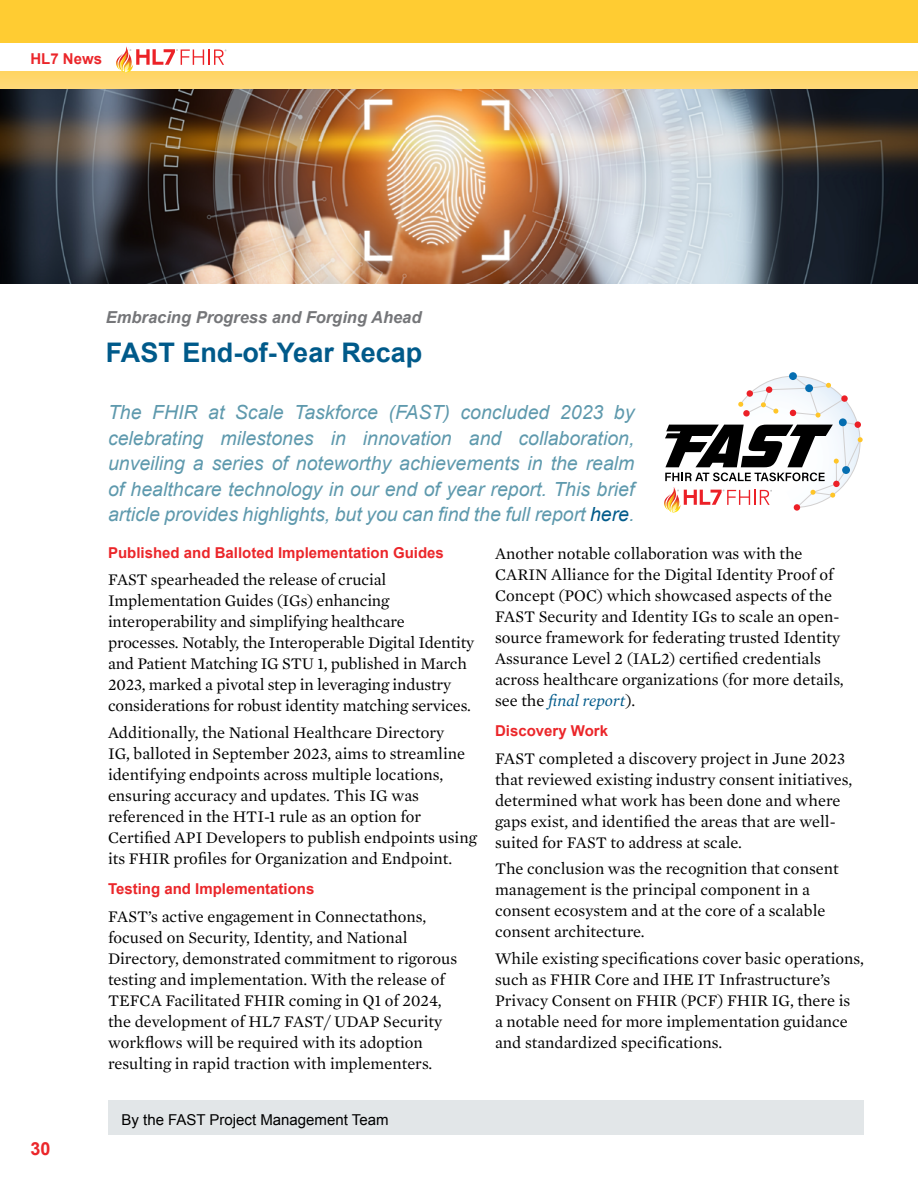
<style>
.page{position:relative;width:918px;height:1188px;background:#fff}
.page>*{position:absolute;margin:0;border:0;box-sizing:border-box;transform-origin:0 0}
.t1{font:700 27px "Arial";color:#005a8a}
.t2{font:italic 19.5px/25.5px "Arial";color:#5e99ad;text-align:justify}
.t3{font:700 18px "Arial";color:#eb262a}
.t4{font:16.5px/21px "Mercury Text G1";color:#000}
.t5{font:italic 700 16.5px "Arial";color:#757679}
.t6{font:700 15px "Arial";color:#eb262a}
.t7{font:15px "Arial";color:#000}
.s1{color:#005a8a}
.s2{font-style:italic;color:#005a8a}
</style>
<div class="page">
<svg style="left:0;top:0;width:918px;height:89px;background:#ffcf43"></svg>
<div style="left:0;top:43px;width:918px;height:28px;background:#fff"></div>
<svg style="left:116px;top:46px;width:110px;height:27px"></svg>
<div style="left:108px;top:1101px;width:756px;height:34px;background:#e2e6e8"></div>
<svg style="left:789px;top:372px;width:8px;height:8px"></svg>
<svg style="left:664px;top:375px;width:199px;height:138px"></svg>
<img style="left:0;top:89px;width:918px;height:195px">
<p class="t6" style="left:30px;top:49px;width:73px">HL7 News</p>
<p class="t5" style="left:106px;top:306px;width:317px">Embracing Progress and Forging Ahead</p>
<h1 class="t1" style="left:106px;top:334px;width:318px">FAST End-of-Year Recap</h1>
<p class="t2" style="left:108px;top:400px;width:528px">The FHIR at Scale Taskforce (FAST) concluded 2023 by celebrating milestones in innovation and collaboration, unveiling a series of noteworthy achievements in the realm of healthcare technology in our end of year report. This brief article provides highlights, but you can find the full report <span class="s1">here</span>.</p>
<p class="t3" style="left:30px;top:1136px;width:22px">30</p>
<p class="t6" style="left:108px;top:543px;width:337px">Published and Balloted Implementation Guides</p>
<p class="t4" style="left:108px;top:569px;width:368px">FAST spearheaded the release of crucial Implementation Guides (IGs) enhancing interoperability and simplifying healthcare processes. Notably, the Interoperable Digital Identity and Patient Matching IG STU 1, published in March 2023, marked a pivotal step in leveraging industry considerations for robust identity matching services.</p>
<p class="t4" style="left:108px;top:721px;width:370px">Additionally, the National Healthcare Directory<br>IG, balloted in September 2023, aims to streamline identifying endpoints across multiple locations, ensuring accuracy and updates. This IG was referenced in the HTI-1 rule as an option for Certified API Developers to publish endpoints using its FHIR profiles for Organization and Endpoint.</p>
<p class="t6" style="left:108px;top:879px;width:208px">Testing and Implementations</p>
<p class="t4" style="left:108px;top:905px;width:351px">FAST’s active engagement in Connectathons, focused on Security, Identity, and National Directory, demonstrated commitment to rigorous testing and implementation. With the release of TEFCA Facilitated FHIR coming in Q1 of 2024, the development of HL7 FAST/ UDAP Security workflows will be required with its adoption resulting in rapid traction with implementers.</p>
<p class="t7" style="left:122px;top:1110px;width:269px">By the FAST Project Management Team</p>
<p class="t4" style="left:495px;top:542px;width:350px">Another notable collaboration was with the CARIN Alliance for the Digital Identity Proof of Concept (POC) which showcased aspects of the FAST Security and Identity IGs to scale an open&shy;source framework for federating trusted Identity Assurance Level 2 (IAL2) certified credentials across healthcare organizations (for more details, see the <span class="s2">final report</span>).</p>
<p class="t6" style="left:495px;top:721px;width:115px">Discovery Work</p>
<p class="t4" style="left:495px;top:747px;width:359px">FAST completed a discovery project in June 2023 that reviewed existing industry consent initiatives, determined what work has been done and where gaps exist, and identified the areas that are well&shy;suited for FAST to address at scale.</p>
<p class="t4" style="left:495px;top:858px;width:345px">The conclusion was the recognition that consent management is the principal component in a consent ecosystem and at the core of a scalable consent architecture.</p>
<p class="t4" style="left:495px;top:947px;width:370px">While existing specifications cover basic operations, such as FHIR Core and IHE IT Infrastructure’s Privacy Consent on FHIR (PCF) FHIR IG, there is<br>a notable need for more implementation guidance and standardized specifications.</p>
</div>
